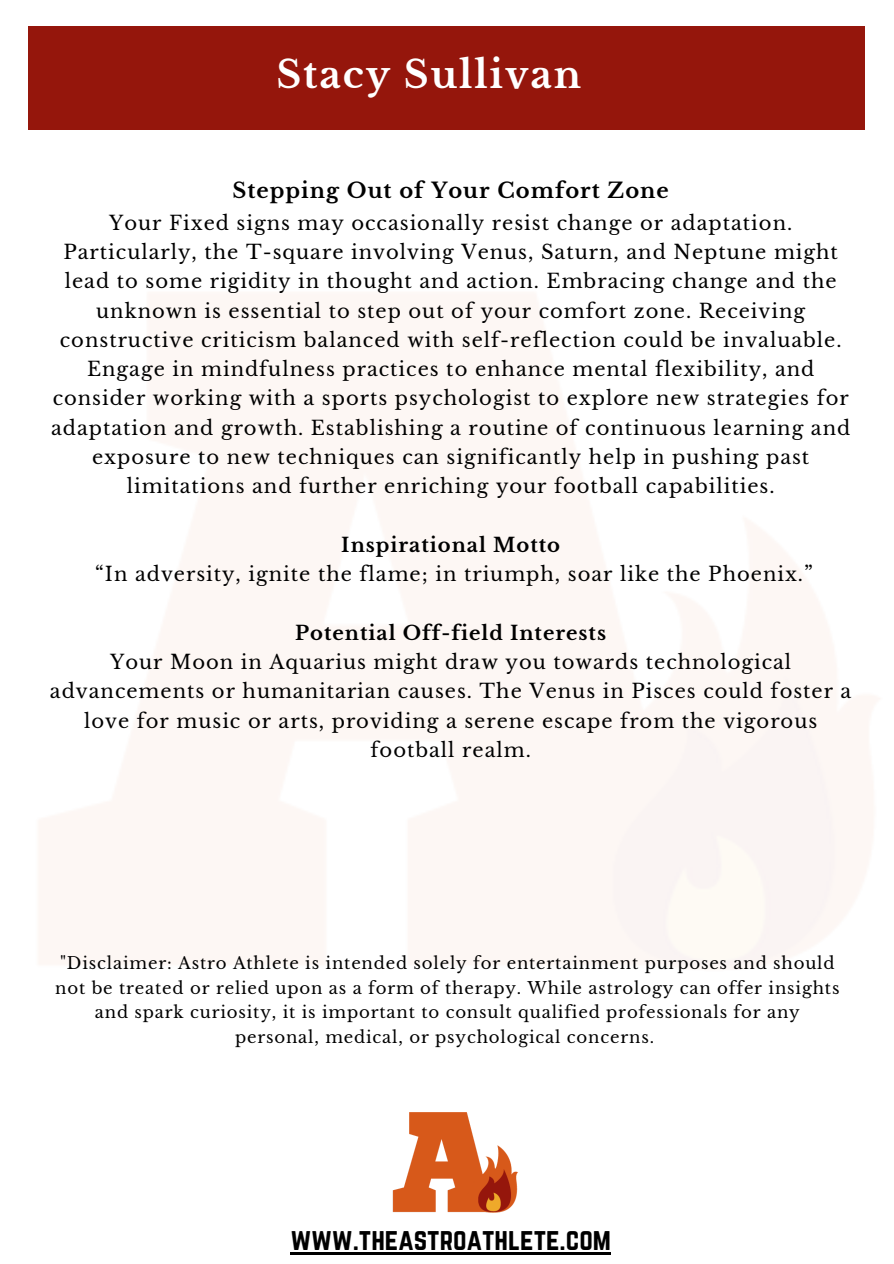
<style>
.page{position:relative;width:894px;height:1264px;background:#fff}
.page>*{position:absolute;margin:0;border:0;box-sizing:border-box;transform-origin:0 0}
.t1{font:700 37.5px "Libre Baskerville";letter-spacing:.05em;color:#fff}
.t2{font:27px "Norwester";color:#000}
.t3{font:700 21px "Libre Baskerville";letter-spacing:.05em;color:#000}
.t4{font:19.5px/29.2px "Libre Baskerville";letter-spacing:.05em;color:#000;text-align:center}
.t5{font:700 19.5px "Libre Baskerville";letter-spacing:.05em;color:#000}
.t6{font:16.5px/24.8px "Libre Baskerville";letter-spacing:.05em;color:#000;text-align:center}
</style>
<div class="page">
<img style="left:28px;top:103px;width:847px;height:1152px">
<div style="left:28px;top:26px;width:836px;height:103px;background:#95160c"></div>
<img style="left:365px;top:1084px;width:170px;height:168px">
<hr style="left:290px;top:1252px;width:321px;height:2px;background:#000">
<p class="t1" style="left:313px;top:51px;width:244px">Tom Brady</p>
<p class="t1" style="left:276px;top:51px;width:306px">Stacy Sullivan</p>
<p class="t3" style="left:232px;top:178px;width:438px">Stepping Out of Your Comfort Zone</p>
<p class="t4" style="left:51px;top:208px;width:800px">Your Fixed signs may occasionally resist change or adaptation.<br>Particularly, the T-square involving Venus, Saturn, and Neptune might lead to some rigidity in thought and action. Embracing change and the unknown is essential to step out of your comfort zone. Receiving constructive criticism balanced with self-reflection could be invaluable.<br>Engage in mindfulness practices to enhance mental flexibility, and consider working with a sports psychologist to explore new strategies for adaptation and growth. Establishing a routine of continuous learning and exposure to new techniques can significantly help in pushing past limitations and further enriching your football capabilities.</p>
<p class="t5" style="left:341px;top:533px;width:220px">Inspirational Motto</p>
<p class="t4" style="left:95px;top:559px;width:719px">“In adversity, ignite the flame; in triumph, soar like the Phoenix.”</p>
<p class="t5" style="left:295px;top:621px;width:312px">Potential Off-field Interests</p>
<p class="t4" style="left:50px;top:647px;width:802px">Your Moon in Aquarius might draw you towards technological advancements or humanitarian causes. The Venus in Pisces could foster a love for music or arts, providing a serene escape from the vigorous football realm.</p>
<p class="t6" style="left:55px;top:950px;width:785px">"Disclaimer: Astro Athlete is intended solely for entertainment purposes and should not be treated or relied upon as a form of therapy. While astrology can offer insights and spark curiosity, it is important to consult qualified professionals for any personal, medical, or psychological concerns.</p>
<p class="t2" style="left:290px;top:1222px;width:322px">WWW.THEASTROATHLETE.COM</p>
</div>
